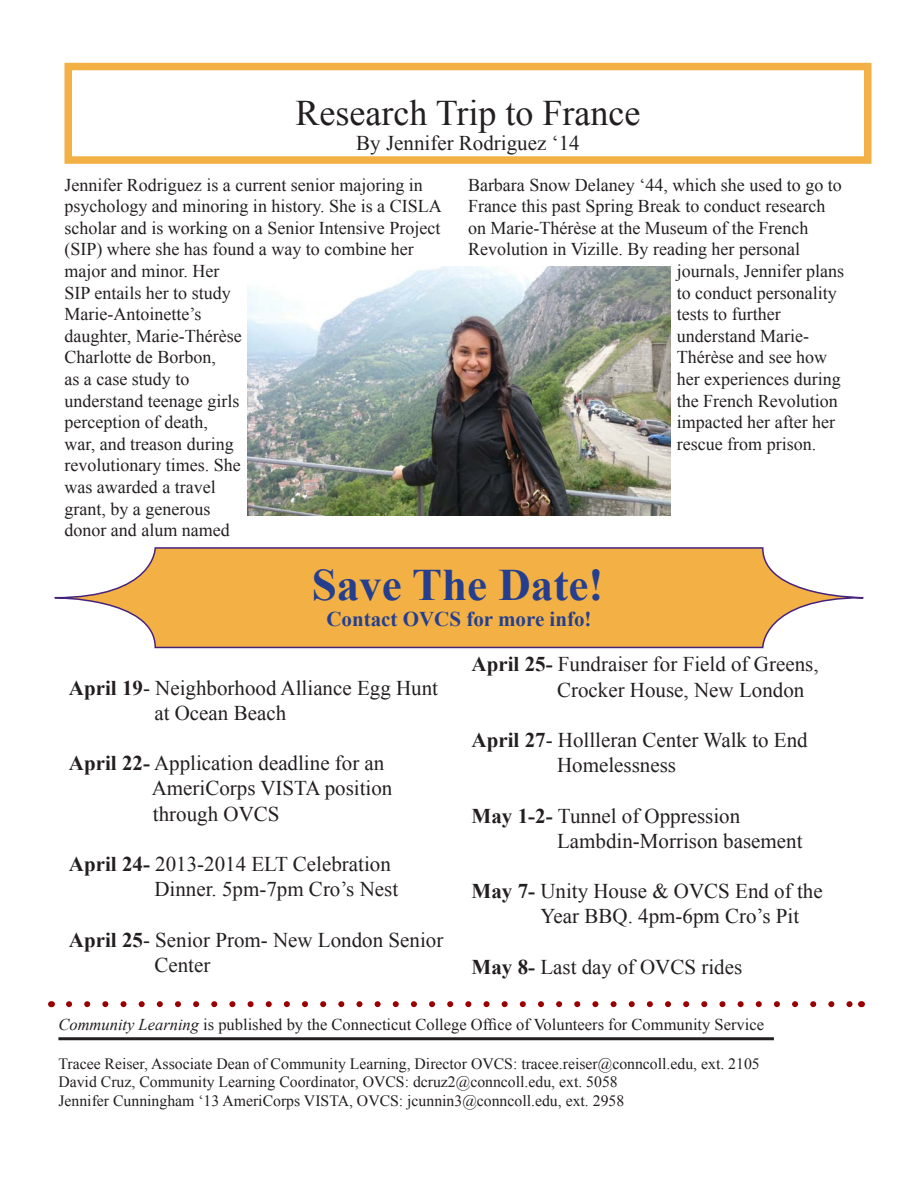
<style>
.page{position:relative;width:918px;height:1188px;background:#fff}
.page>*{position:absolute;margin:0;border:0;box-sizing:border-box;transform-origin:0 0}
.Article_Title{font:700 45px "Times New Roman";color:#253f8e}
.t1{font:36px "Times New Roman";color:#231f20}
.t2{font:21px/25.2px "Times New Roman";color:#231f20}
.Article_Title-2{font:700 21px "Times New Roman";color:#253f8e}
.t3{font:18px/21.6px "Times New Roman";color:#231f20}
.t4{font:16.5px "Times New Roman";color:#231f20}
.t5{font:15.75px "Times New Roman";color:#231f20}
.s1{font-weight:700}
.s2{font-style:italic}
</style>
<div class="page">
<svg style="left:69px;top:1001px;width:783px;height:6px"></svg>
<hr style="left:58px;top:1037px;width:716px;height:3px;background:#231f20">
<svg style="left:54px;top:547px;width:810px;height:102px"></svg>
<div style="left:64px;top:63px;width:808px;height:101px;border:8px solid #f3b145"></div>
<img style="left:247px;top:266px;width:424px;height:250px">
<p class="t1" style="left:296px;top:89px;width:346px">Research Trip to France</p>
<p class="t2" style="left:356px;top:130px;width:225px">By Jennifer Rodriguez ‘14</p>
<p class="t3" style="left:64px;top:174px;width:379px">Jennifer Rodriguez is a current senior majoring in psychology and minoring in history. She is a CISLA scholar and is working on a Senior Intensive Project (SIP) where she has found a way to combine her major and minor. Her<br>SIP entails her to study<br>Marie-Antoinette’s<br>daughter, Marie-Thérèse<br>Charlotte de Borbon,<br>as a case study to<br>understand teenage girls<br>perception of death,<br>war, and treason during<br>revolutionary times. She<br>was awarded a travel<br>grant, by a generous<br>donor and alum named</p>
<p class="t3" style="left:468px;top:174px;width:375px">Barbara Snow Delaney ‘44, which she used to go to</p>
<p class="t3" style="left:468px;top:195px;width:359px">France this past Spring Break to conduct research</p>
<p class="t3" style="left:468px;top:217px;width:342px">on Marie-Thérèse at the Museum of the French</p>
<p class="t3" style="left:468px;top:238px;width:334px">Revolution in Vizille. By reading her personal</p>
<p class="t3" style="left:677px;top:260px;width:169px">journals, Jennifer plans</p>
<p class="t3" style="left:677px;top:282px;width:161px">to conduct personality</p>
<p class="t3" style="left:677px;top:303px;width:105px">tests to further</p>
<p class="t3" style="left:677px;top:325px;width:134px">understand Marie-</p>
<p class="t3" style="left:677px;top:346px;width:152px">Thérèse and see how</p>
<p class="t3" style="left:677px;top:368px;width:165px">her experiences during</p>
<p class="t3" style="left:677px;top:390px;width:162px">the French Revolution</p>
<p class="t3" style="left:677px;top:411px;width:160px">impacted her after her</p>
<p class="t3" style="left:677px;top:433px;width:141px">rescue from prison.</p>
<p class="Article_Title" style="left:312px;top:554px;width:293px">Save The Date!</p>
<p class="Article_Title-2" style="left:326px;top:604px;width:267px">Contact OVCS for more info!</p>
<p class="t2" style="left:154px;top:675px;width:285px;text-indent:-85px"><span class="s1">April 19</span>- Neighborhood Alliance Egg Hunt at Ocean Beach</p>
<p class="t2" style="left:152px;top:750px;width:242px;text-indent:-83px"><span class="s1">April 22-</span> Application deadline for an<br>AmeriCorps VISTA position</p>
<p class="t2" style="left:153px;top:801px;width:128px">through OVCS</p>
<p class="t2" style="left:154px;top:851px;width:245px;text-indent:-85px"><span class="s1">April 24-</span> 2013-2014 ELT Celebration<br>Dinner. 5pm-7pm Cro’s Nest</p>
<p class="t2" style="left:154px;top:927px;width:290px;text-indent:-85px"><span class="s1">April 25</span>- Senior Prom- New London Senior<br>Center</p>
<p class="t2" style="left:472px;top:652px;width:349px"><span class="s1">April 25-</span> Fundraiser for Field of Greens,</p>
<p class="t2" style="left:557px;top:677px;width:249px">Crocker House, New London</p>
<p class="t2" style="left:557px;top:727px;width:252px;text-indent:-85px"><span class="s1">April 27</span>- Hollleran Center Walk to End<br>Homelessness</p>
<p class="t2" style="left:472px;top:803px;width:270px"><span class="s1">May 1-2-</span> Tunnel of Oppression</p>
<p class="t2" style="left:557px;top:828px;width:247px">Lambdin-Morrison basement</p>
<p class="t2" style="left:541px;top:878px;width:284px;text-indent:-69px"><span class="s1">May 7-</span> Unity House &amp; OVCS End of the<br>Year BBQ. 4pm-6pm Cro’s Pit</p>
<p class="t2" style="left:472px;top:954px;width:272px"><span class="s1">May 8-</span> Last day of OVCS rides</p>
<p class="t4" style="left:58px;top:1013px;width:707px"><span class="s2">Community Learning</span> is published by the Connecticut College Office of Volunteers for Community Service</p>
<p class="t5" style="left:58px;top:1053px;width:703px">Tracee Reiser, Associate Dean of Community Learning, Director OVCS: tracee.reiser@conncoll.edu, ext. 2105</p>
<p class="t5" style="left:58px;top:1072px;width:561px">David Cruz, Community Learning Coordinator, OVCS: dcruz2@conncoll.edu, ext. 5058</p>
<p class="t5" style="left:58px;top:1090px;width:567px">Jennifer Cunningham ‘13 AmeriCorps VISTA, OVCS: jcunnin3@conncoll.edu, ext. 2958</p>
</div>
